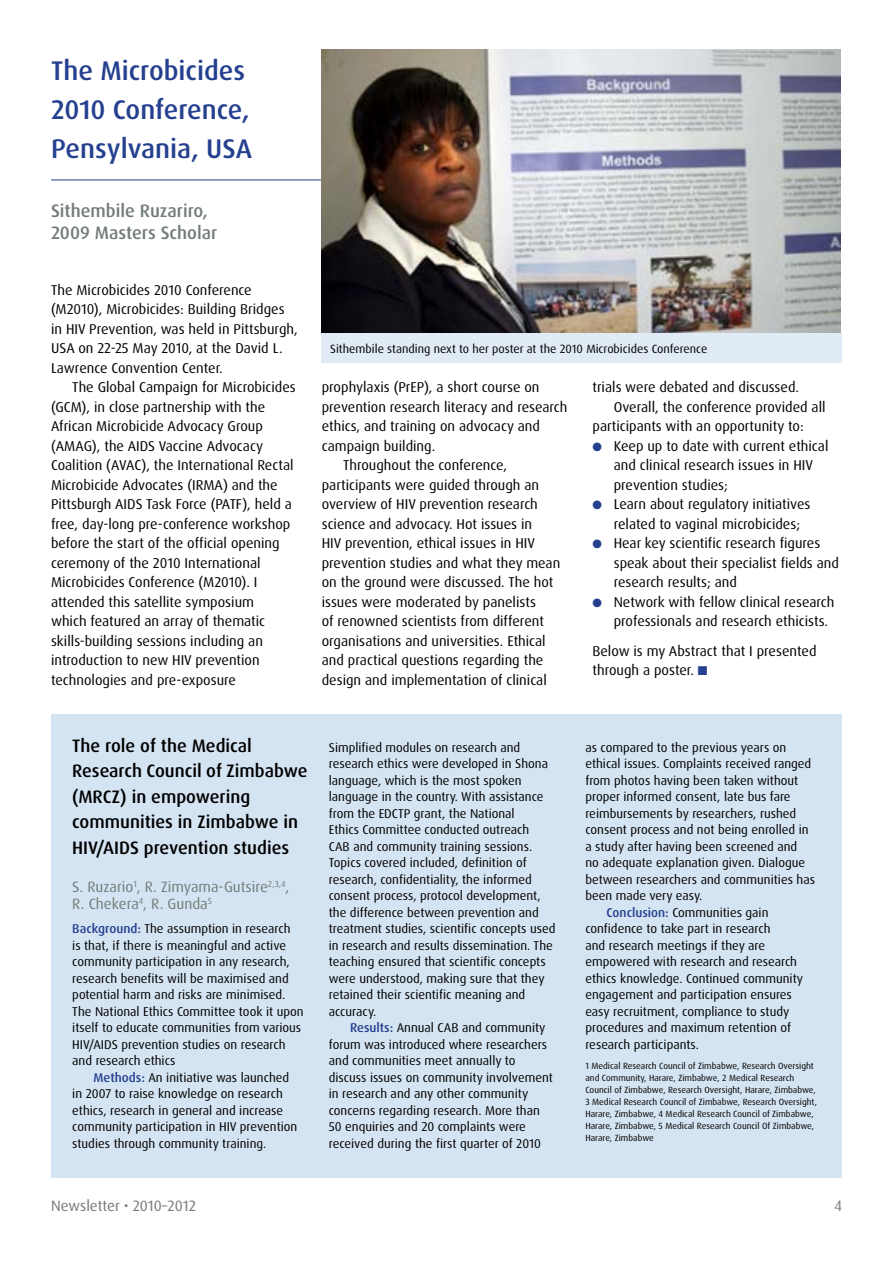
<style>
.page{position:relative;width:893px;height:1263px;background:#fff}
.page>*{position:absolute;margin:0;border:0;box-sizing:border-box;transform-origin:0 0}
.t1{font:500 27px/39px "Dax Pro";color:#25408f}
.t2{font:500 18px/25.5px "Dax Pro";color:#000}
.t3{font:500 18px/22.5px "Dax Pro";color:#737c7b}
.t4{font:15px/16.5px "Dax Pro";color:#737c7b}
.t5{font:15px "Dax Pro";color:#757779}
.t6{font:14.25px/19.5px "Dax Pro";color:#000}
.t7{font:12.75px/16.5px "Dax Pro";color:#000}
.t8{font:12px "Dax Pro";color:#000}
.t9{font:9px/12px "Dax Pro";color:#000}
.s1{color:#25408f}
.s2{font-weight:500;color:#25408f}
</style>
<div class="page">
<hr style="left:51px;top:180px;width:271px;height:1px;background:#25408f">
<div style="left:51px;top:714px;width:791px;height:464px;background:#d5e4f2"></div>
<img style="left:322px;top:50px;width:518px;height:284px">
<div style="left:322px;top:334px;width:520px;height:29px;background:#e1ebf6"></div>
<h1 class="t1" style="left:51px;top:52px;width:203px">The Microbicides<br>2010 Conference,<br>Pensylvania, USA</h1>
<h2 class="t3" style="left:51px;top:199px;width:168px">Sithembile Ruzariro,<br>2009 Masters Scholar</h2>
<p class="t6" style="left:51px;top:280px;width:248px">The Microbicides 2010 Conference (M2010), Microbicides: Building Bridges in HIV Prevention, was held in Pittsburgh, USA on 22-25 May 2010, at the David L.<br>Lawrence Convention Center.</p>
<p class="t6" style="left:51px;top:378px;width:246px;text-indent:21px">The Global Campaign for Microbicides (GCM), in close partnership with the African Microbicide Advocacy Group (AMAG), the AIDS Vaccine Advocacy Coalition (AVAC), the International Rectal Microbicide Advocates (IRMA) and the Pittsburgh AIDS Task Force (PATF), held a free, day-long pre-conference workshop before the start of the official opening ceremony of the 2010 International Microbicides Conference (M2010). I attended this satellite symposium<br>which featured an array of thematic skills-building sessions including an introduction to new HIV prevention technologies and pre-exposure</p>
<p class="t6" style="left:322px;top:378px;width:219px">prophylaxis (PrEP), a short course on</p>
<p class="t8" style="left:330px;top:341px;width:379px">Sithembile standing next to her poster at the 2010 Microbicides Conference</p>
<p class="t6" style="left:592px;top:377px;width:208px">trials were debated and discussed.</p>
<p class="t6" style="left:614px;top:397px;width:213px">Overall, the conference provided all</p>
<p class="t6" style="left:592px;top:416px;width:213px">participants with an opportunity to:</p>
<p class="t6" style="left:614px;top:436px;width:216px;text-indent:-21px"><span class="s1">●</span> Keep up to date with current ethical and clinical research issues in HIV prevention studies;</p>
<p class="t6" style="left:614px;top:495px;width:198px;text-indent:-21px"><span class="s1">●</span> Learn about regulatory initiatives related to vaginal microbicides;</p>
<p class="t6" style="left:614px;top:534px;width:227px;text-indent:-21px"><span class="s1">●</span> Hear key scientific research figures speak about their specialist fields and research results; and</p>
<p class="t6" style="left:614px;top:592px;width:222px;text-indent:-21px"><span class="s1">●</span> Network with fellow clinical research professionals and research ethicists.</p>
<p class="t6" style="left:592px;top:641px;width:225px">Below is my Abstract that I presented through a poster. <span class="s1">■</span></p>
<p class="t6" style="left:322px;top:397px;width:247px">prevention research literacy and research</p>
<p class="t6" style="left:322px;top:417px;width:220px">ethics, and training on advocacy and</p>
<p class="t6" style="left:322px;top:436px;width:115px">campaign building.</p>
<p class="t6" style="left:343px;top:456px;width:166px">Throughout the conference,</p>
<p class="t6" style="left:322px;top:475px;width:219px">participants were guided through an</p>
<p class="t6" style="left:322px;top:494px;width:218px">overview of HIV prevention research</p>
<p class="t6" style="left:322px;top:514px;width:212px">science and advocacy. Hot issues in</p>
<p class="t6" style="left:322px;top:533px;width:215px">HIV prevention, ethical issues in HIV</p>
<p class="t6" style="left:322px;top:553px;width:240px">prevention studies and what they mean</p>
<p class="t6" style="left:322px;top:572px;width:233px">on the ground were discussed. The hot</p>
<p class="t6" style="left:322px;top:592px;width:216px">issues were moderated by panelists</p>
<p class="t6" style="left:322px;top:611px;width:224px">of renowned scientists from different</p>
<p class="t6" style="left:322px;top:631px;width:225px">organisations and universities. Ethical</p>
<p class="t6" style="left:322px;top:650px;width:223px">and practical questions regarding the</p>
<p class="t6" style="left:322px;top:670px;width:227px">design and implementation of clinical</p>
<h2 class="t2" style="left:72px;top:733px;width:237px">The role of the Medical<br>Research Council of Zimbabwe (MRCZ) in empowering communities in Zimbabwe in<br>HIV/AIDS prevention studies</h2>
<p class="t4" style="left:72px;top:879px;width:219px">S. Ruzario<sup>1</sup>, R. Zimyama-Gutsire<sup>2,3,4</sup>,<br>R. Chekera<sup>4</sup>, R. Gunda<sup>5</sup></p>
<p class="t7" style="left:72px;top:921px;width:233px"><span class="s2">Background:</span> The assumption in research<br>is that, if there is meaningful and active community participation in any research, research benefits will be maximised and potential harm and risks are minimised.<br>The National Ethics Committee took it upon itself to educate communities from various HIV/AIDS prevention studies on research and research ethics</p>
<p class="t7" style="left:72px;top:1069px;width:227px;text-indent:21px"><span class="s2">Methods:</span> An initiative was launched in 2007 to raise knowledge on research ethics, research in general and increase community participation in HIV prevention studies through community training.</p>
<p class="t7" style="left:329px;top:739px;width:228px">Simplified modules on research and research ethics were developed in Shona language, which is the most spoken language in the country. With assistance from the EDCTP grant, the National<br>Ethics Committee conducted outreach<br>CAB and community training sessions.<br>Topics covered included, definition of research, confidentiality, the informed consent process, protocol development, the difference between prevention and treatment studies, scientific concepts used in research and results dissemination. The teaching ensured that scientific concepts were understood, making sure that they retained their scientific meaning and accuracy.</p>
<p class="t7" style="left:329px;top:1020px;width:226px;text-indent:21px"><span class="s2">Results:</span> Annual CAB and community forum was introduced where researchers and communities meet annually to discuss issues on community involvement in research and any other community concerns regarding research. More than 50 enquiries and 20 complaints were received during the first quarter of 2010</p>
<p class="t7" style="left:585px;top:739px;width:202px">as compared to the previous years on</p>
<p class="t7" style="left:585px;top:756px;width:227px">ethical issues. Complaints received ranged</p>
<p class="t7" style="left:585px;top:772px;width:214px">from photos having been taken without</p>
<p class="t7" style="left:585px;top:789px;width:207px">proper informed consent, late bus fare</p>
<p class="t7" style="left:585px;top:805px;width:212px">reimbursements by researchers, rushed</p>
<p class="t7" style="left:585px;top:822px;width:225px">consent process and not being enrolled in</p>
<p class="t7" style="left:585px;top:838px;width:213px">a study after having been screened and</p>
<p class="t7" style="left:585px;top:855px;width:221px">no adequate explanation given. Dialogue</p>
<p class="t7" style="left:585px;top:871px;width:231px">between researchers and communities has</p>
<p class="t7" style="left:585px;top:888px;width:118px">been made very easy.</p>
<p class="t7" style="left:607px;top:904px;width:163px"><span class="s2">Conclusion:</span> Communities gain</p>
<p class="t7" style="left:585px;top:921px;width:187px">confidence to take part in research</p>
<p class="t7" style="left:585px;top:937px;width:181px">and research meetings if they are</p>
<p class="t7" style="left:585px;top:954px;width:213px">empowered with research and research</p>
<p class="t7" style="left:585px;top:970px;width:219px">ethics knowledge. Continued community</p>
<p class="t7" style="left:585px;top:987px;width:208px">engagement and participation ensures</p>
<p class="t7" style="left:585px;top:1003px;width:205px">easy recruitment, compliance to study</p>
<p class="t7" style="left:585px;top:1020px;width:207px">procedures and maximum retention of</p>
<p class="t7" style="left:585px;top:1036px;width:115px">research participants.</p>
<p class="t9" style="left:585px;top:1060px;width:233px">1 Medical Research Council of Zimbabwe, Research Oversight and Community, Harare, Zimbabwe, 2 Medical Research Council of Zimbabwe, Research Oversight, Harare, Zimbabwe, 3 Medical Research Council of Zimbabwe, Research Oversight, Harare, Zimbabwe, 4 Medical Research Council of Zimbabwe, Harare, Zimbabwe, 5 Medical Research Council Of Zimbabwe, Harare, Zimbabwe</p>
<p class="t5" style="left:51px;top:1196px;width:147px">Newsletter • 2010–2012</p>
<p class="t5" style="left:834px;top:1196px;width:9px">4</p>
</div>
